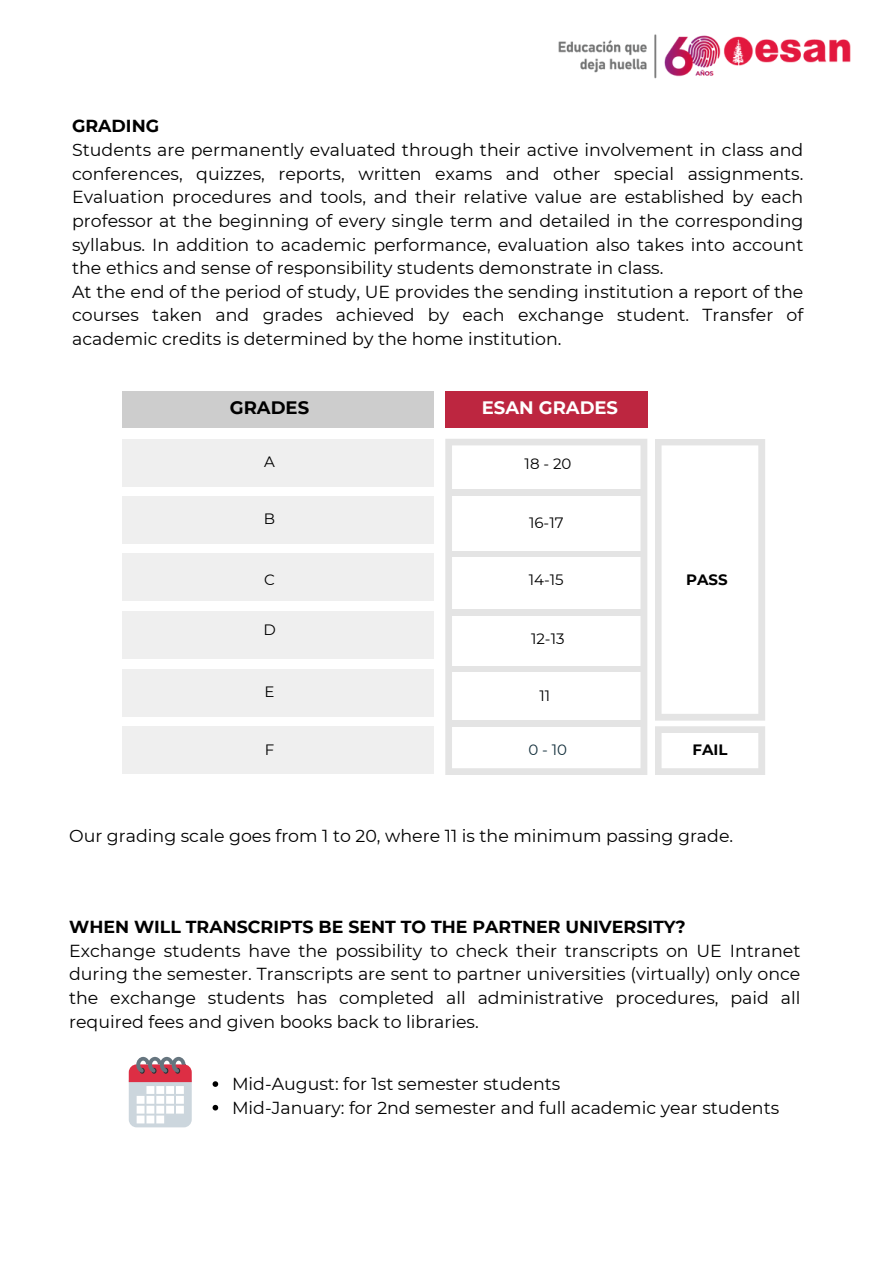
<style>
.page{position:relative;width:893px;height:1264px;background:#fff}
.page>*{position:absolute;margin:0;border:0;box-sizing:border-box;transform-origin:0 0}
.t1{font:700 18px "Montserrat";color:#fff}
.t2{font:700 18px "Montserrat";color:#000}
.t3{font:17.4px/23.5px "Montserrat";color:#000;text-align:justify}
.t4{font:700 17.4px "Montserrat";color:#000}
.t5{font:15px "Montserrat";color:#000}
.t6{font:700 15px "Montserrat";color:#000}
.t7{font:15px "Montserrat";color:#16323e}
</style>
<div class="page">
<svg style="left:445px;top:439px;width:202px;height:336px"></svg>
<div style="left:445px;top:391px;width:202px;height:36px;background:#bd2640"></div>
<div style="left:448px;top:720px;width:192px;height:6px;background:#e4e4e4"></div>
<div style="left:122px;top:391px;width:312px;height:37px;background:#cdcdcd"></div>
<div style="left:122px;top:439px;width:312px;height:47px;background:#efefef"></div>
<div style="left:122px;top:495px;width:312px;height:48px;background:#efefef"></div>
<div style="left:122px;top:552px;width:312px;height:48px;background:#efefef"></div>
<div style="left:122px;top:610px;width:312px;height:48px;background:#efefef"></div>
<div style="left:122px;top:669px;width:312px;height:48px;background:#efefef"></div>
<div style="left:122px;top:725px;width:312px;height:48px;background:#efefef"></div>
<div style="left:450px;top:666px;width:192px;height:6px;background:#e4e4e4"></div>
<div style="left:451px;top:609px;width:192px;height:6px;background:#e4e4e4"></div>
<div style="left:451px;top:551px;width:192px;height:5px;background:#e4e4e4"></div>
<div style="left:448px;top:489px;width:192px;height:6px;background:#e4e4e4"></div>
<svg style="left:655px;top:726px;width:110px;height:49px"></svg>
<svg style="left:655px;top:439px;width:110px;height:281px"></svg>
<svg style="left:129px;top:1056px;width:63px;height:71px"></svg>
<svg style="left:212px;top:1081px;width:6px;height:5px"></svg>
<svg style="left:212px;top:1104px;width:6px;height:6px"></svg>
<img style="left:558px;top:34px;width:293px;height:45px">
<p class="t4" style="left:72px;top:116px;width:88px">GRADING</p>
<p class="t3" style="left:72px;top:138px;width:732px">Students are permanently evaluated through their active involvement in class and conferences, quizzes, reports, written exams and other special assignments.<br>Evaluation procedures and tools, and their relative value are established by each professor at the beginning of every single term and detailed in the corresponding syllabus. In addition to academic performance, evaluation also takes into account the ethics and sense of responsibility students demonstrate in class.</p>
<p class="t3" style="left:72px;top:280px;width:732px">At the end of the period of study, UE provides the sending institution a report of the courses taken and grades achieved by each exchange student. Transfer of academic credits is determined by the home institution.</p>
<p class="t2" style="left:230px;top:397px;width:81px">GRADES</p>
<p class="t1" style="left:482px;top:397px;width:138px">ESAN GRADES</p>
<p class="t5" style="left:264px;top:452px;width:12px">A</p>
<p class="t5" style="left:524px;top:454px;width:48px">18 - 20</p>
<p class="t5" style="left:264px;top:509px;width:13px">B</p>
<p class="t5" style="left:529px;top:513px;width:36px">16-17</p>
<p class="t5" style="left:264px;top:570px;width:12px">C</p>
<p class="t5" style="left:263px;top:620px;width:14px">D</p>
<p class="t5" style="left:529px;top:570px;width:36px">14-15</p>
<p class="t5" style="left:531px;top:629px;width:35px">12-13</p>
<p class="t6" style="left:686px;top:570px;width:43px">PASS</p>
<p class="t5" style="left:264px;top:683px;width:12px">E</p>
<p class="t5" style="left:539px;top:686px;width:12px">11</p>
<p class="t5" style="left:265px;top:740px;width:11px">F</p>
<p class="t7" style="left:528px;top:740px;width:40px">0-10</p>
<p class="t6" style="left:692px;top:740px;width:37px">FAIL</p>
<p class="t3" style="left:69px;top:824px;width:665px">Our grading scale goes from 1 to 20, where 11 is the minimum passing grade.</p>
<p class="t4" style="left:69px;top:916px;width:618px">WHEN WILL TRANSCRIPTS BE SENT TO THE PARTNER UNIVERSITY?</p>
<p class="t3" style="left:69px;top:938px;width:732px">Exchange students have the possibility to check their transcripts on UE Intranet during the semester. Transcripts are sent to partner universities (virtually) only once the exchange students has completed all administrative procedures, paid all required fees and given books back to libraries.</p>
<p class="t3" style="left:232px;top:1072px;width:330px">Mid-August: for 1st semester students</p>
<p class="t3" style="left:232px;top:1095px;width:548px">Mid-January: for 2nd semester and full academic year students</p>
</div>
